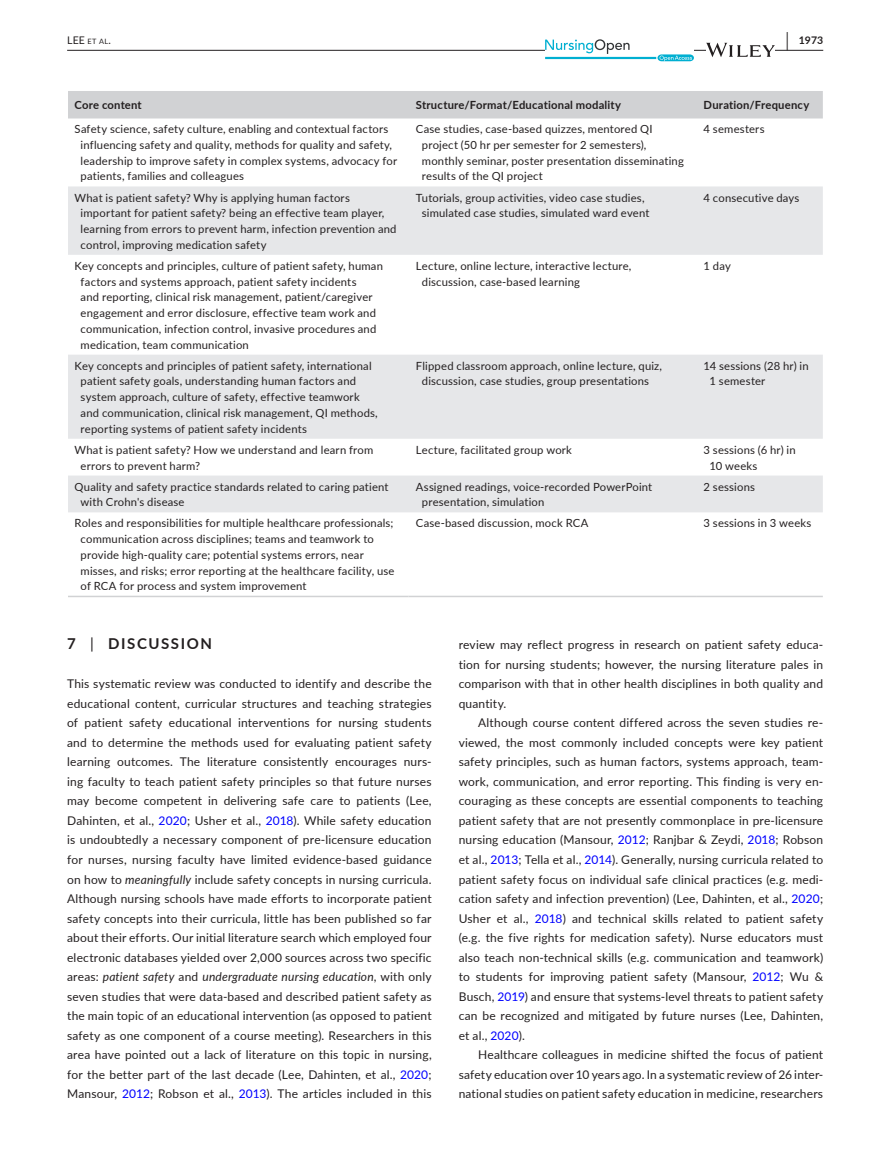
<style>
.page{position:relative;width:893px;height:1174px;background:#fff}
.page>*{position:absolute;margin:0;border:0;box-sizing:border-box;transform-origin:0 0}
.t1{font:700 19.5px "Lato";color:#231f20;scale:.48 1}
.t2{font:700 15px "Lato";letter-spacing:.11em;color:#231f20}
.t3{font:12px/19.5px "Lato";letter-spacing:.015em;color:#231f20;text-align:justify}
.t4{font:11.25px/15.8px "Lato";letter-spacing:.015em;color:#231f20}
.t5{font:700 11.25px "Lato";letter-spacing:.02em;color:#231f20}
.t6{font:10.5px "Lato";color:#231f20}
.t7{font:700 10.5px "Lato";color:#231f20}
.s1{font-size:7.35px}
.s2{font-weight:400}
.s3{color:#00f}
.s4{font-style:italic}
</style>
<div class="page">
<hr style="left:67px;top:50px;width:756px;height:1px;background:#231f20">
<svg style="left:545px;top:39px;width:149px;height:22px"></svg>
<svg style="left:706px;top:43px;width:69px;height:14px"></svg>
<div style="left:68px;top:91px;width:755px;height:27px;background:#d1d2d4"></div>
<svg style="left:68px;top:186px;width:755px;height:326px;fill:#e6e7e9"></svg>
<hr style="left:67px;top:595px;width:341px;height:2px;background:#d1d2d4">
<hr style="left:408px;top:595px;width:288px;height:2px;background:#d1d2d4">
<hr style="left:696px;top:595px;width:127px;height:2px;background:#d1d2d4">
<h1 class="t1" style="left:786px;top:25px;width:7px">|</h1>
<p class="t6" style="left:67px;top:33px;width:45px">LEE <span class="s1">et al</span>.</p>
<p class="t7" style="left:799px;top:33px;width:26px">1973</p>
<p class="t5" style="left:75px;top:97px;width:69px">Core content</p>
<p class="t5" style="left:416px;top:97px;width:207px">Structure/Format/Educational modality</p>
<p class="t5" style="left:704px;top:97px;width:107px">Duration/Frequency</p>
<p class="t4" style="left:81px;top:121px;width:318px;text-indent:-6px">Safety science, safety culture, enabling and contextual factors influencing safety and quality, methods for quality and safety, leadership to improve safety in complex systems, advocacy for patients, families and colleagues</p>
<p class="t4" style="left:422px;top:121px;width:263px;text-indent:-6px">Case studies, case-based quizzes, mentored QI project (50 hr per semester for 2 semesters), monthly seminar, poster presentation disseminating results of the QI project</p>
<p class="t4" style="left:704px;top:121px;width:62px">4 semesters</p>
<p class="t4" style="left:81px;top:189px;width:317px;text-indent:-6px">What is patient safety? Why is applying human factors important for patient safety? being an effective team player, learning from errors to prevent harm, infection prevention and control, improving medication safety</p>
<p class="t4" style="left:416px;top:189px;width:235px;text-align:center">Tutorials, group activities, video case studies, simulated case studies, simulated ward event</p>
<p class="t4" style="left:704px;top:189px;width:97px">4 consecutive days</p>
<p class="t4" style="left:81px;top:257px;width:304px;text-indent:-6px">Key concepts and principles, culture of patient safety, human factors and systems approach, patient safety incidents<br>and reporting, clinical risk management, patient/caregiver engagement and error disclosure, effective team work and communication, infection control, invasive procedures and medication, team communication</p>
<p class="t4" style="left:422px;top:257px;width:211px;text-indent:-6px">Lecture, online lecture, interactive lecture, discussion, case-based learning</p>
<p class="t4" style="left:704px;top:257px;width:29px">1 day</p>
<p class="t4" style="left:81px;top:357px;width:299px;text-indent:-6px">Key concepts and principles of patient safety, international patient safety goals, understanding human factors and system approach, culture of safety, effective teamwork and communication, clinical risk management, QI methods, reporting systems of patient safety incidents</p>
<p class="t4" style="left:422px;top:357px;width:242px;text-indent:-6px">Flipped classroom approach, online lecture, quiz, discussion, case studies, group presentations</p>
<p class="t4" style="left:709px;top:357px;width:101px;text-indent:-6px">14 sessions (28 hr) in<br>1 semester</p>
<p class="t4" style="left:81px;top:441px;width:294px;text-indent:-6px">What is patient safety? How we understand and learn from errors to prevent harm?</p>
<p class="t4" style="left:416px;top:441px;width:158px">Lecture, facilitated group work</p>
<p class="t4" style="left:709px;top:441px;width:88px;text-indent:-6px">3 sessions (6 hr) in<br>10 weeks</p>
<p class="t4" style="left:81px;top:478px;width:309px;text-indent:-6px">Quality and safety practice standards related to caring patient with Crohn's disease</p>
<p class="t4" style="left:422px;top:478px;width:232px;text-indent:-6px">Assigned readings, voice-recorded PowerPoint presentation, simulation</p>
<p class="t4" style="left:704px;top:478px;width:53px">2 sessions</p>
<p class="t4" style="left:81px;top:515px;width:315px;text-indent:-6px">Roles and responsibilities for multiple healthcare professionals; communication across disciplines; teams and teamwork to provide high-quality care; potential systems errors, near misses, and risks; error reporting at the healthcare facility, use of RCA for process and system improvement</p>
<p class="t4" style="left:416px;top:515px;width:174px">Case-based discussion, mock RCA</p>
<p class="t4" style="left:704px;top:515px;width:109px">3 sessions in 3 weeks</p>
<p class="t2" style="left:67px;top:633px;width:147px">7 <span class="s2">|</span> DISCUSSION</p>
<p class="t3" style="left:67px;top:674px;width:366px">This systematic review was conducted to identify and describe the educational content, curricular structures and teaching strategies of patient safety educational interventions for nursing students and to determine the methods used for evaluating patient safety learning outcomes. The literature consistently encourages nurs&shy;ing faculty to teach patient safety principles so that future nurses may become competent in delivering safe care to patients (Lee, Dahinten, et al., <span class="s3">2020</span>; Usher et al., <span class="s3">2018</span>). While safety education is undoubtedly a necessary component of pre-licensure education for nurses, nursing faculty have limited evidence-based guidance on how to <span class="s4">meaningfully</span> include safety concepts in nursing curricula.<br>Although nursing schools have made efforts to incorporate patient safety concepts into their curricula, little has been published so far about their efforts. Our initial literature search which employed four electronic databases yielded over 2,000 sources across two specific areas: <span class="s4">patient safety</span> and <span class="s4">undergraduate nursing education</span>, with only seven studies that were data-based and described patient safety as the main topic of an educational intervention (as opposed to patient safety as one component of a course meeting). Researchers in this area have pointed out a lack of literature on this topic in nursing, for the better part of the last decade (Lee, Dahinten, et al., <span class="s3">2020</span>; Mansour, <span class="s3">2012</span>; Robson et al., <span class="s3">2013</span>). The articles included in this</p>
<p class="t3" style="left:459px;top:635px;width:366px">review may reflect progress in research on patient safety educa&shy;tion for nursing students; however, the nursing literature pales in comparison with that in other health disciplines in both quality and quantity.</p>
<p class="t3" style="left:459px;top:713px;width:366px;text-indent:20px">Although course content differed across the seven studies re&shy;viewed, the most commonly included concepts were key patient safety principles, such as human factors, systems approach, team&shy;work, communication, and error reporting. This finding is very en&shy;couraging as these concepts are essential components to teaching patient safety that are not presently commonplace in pre-licensure nursing education (Mansour, <span class="s3">2012</span>; Ranjbar &amp; Zeydi, <span class="s3">2018</span>; Robson et al., <span class="s3">2013</span>; Tella et al., <span class="s3">2014</span>). Generally, nursing curricula related to patient safety focus on individual safe clinical practices (e.g. medi&shy;cation safety and infection prevention) (Lee, Dahinten, et al., <span class="s3">2020</span>; Usher et al., <span class="s3">2018</span>) and technical skills related to patient safety (e.g. the five rights for medication safety). Nurse educators must also teach non-technical skills (e.g. communication and teamwork) to students for improving patient safety (Mansour, <span class="s3">2012</span>; Wu &amp; Busch, <span class="s3">2019</span>) and ensure that systems-level threats to patient safety can be recognized and mitigated by future nurses (Lee, Dahinten, et al., <span class="s3">2020</span>).</p>
<p class="t3" style="left:459px;top:1044px;width:366px;text-indent:20px">Healthcare colleagues in medicine shifted the focus of patient safety education over 10 years ago. In a systematic review of 26 inter&shy;national studies on patient safety education in medicine, researchers</p>
</div>
